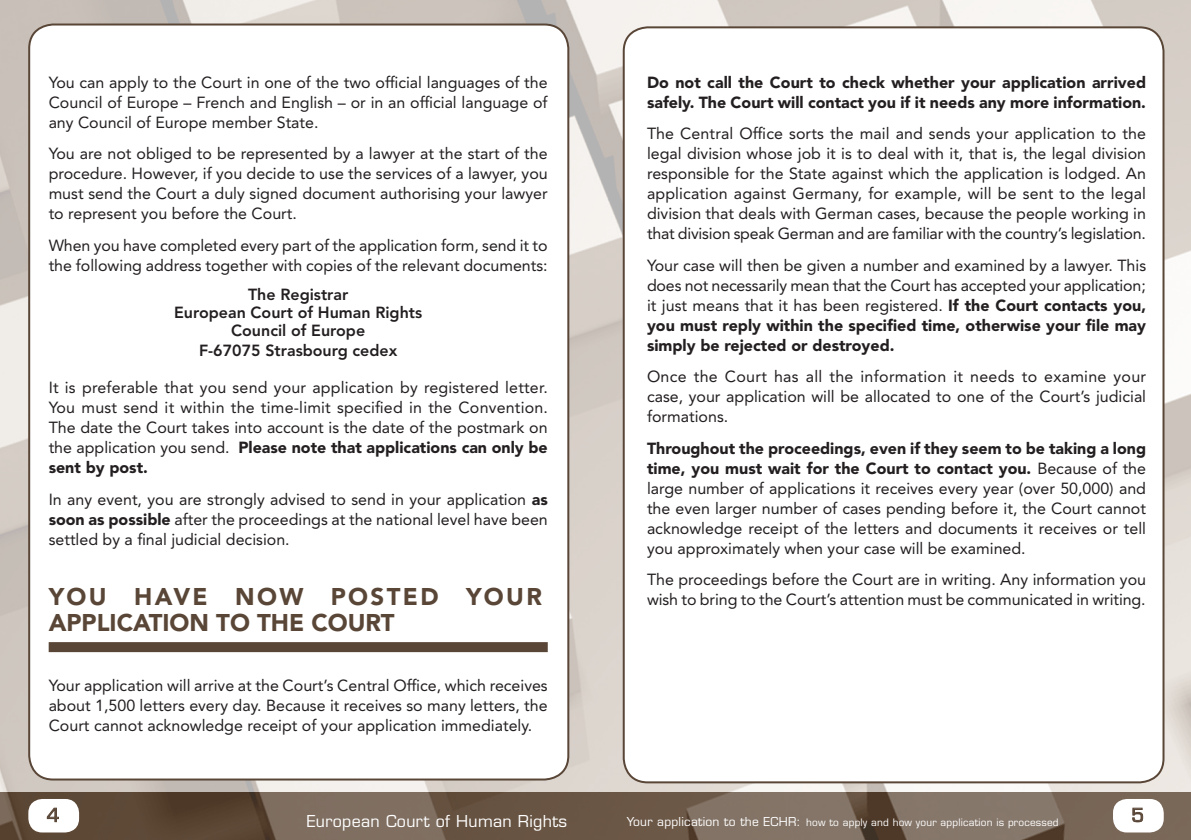
<style>
.page{position:relative;width:1191px;height:840px;background:#fff}
.page>*{position:absolute;margin:0;border:0;box-sizing:border-box;transform-origin:0 0}
.Titre_01{font:900 24px/26px "Avenir LT Std";color:#594637}
.t1{font:18px "Eurostile LT Std";color:#594637}
.Texte{font:16px/20px "Avenir LT Std";color:#231f20;text-align:justify}
.Texte-2{font:900 16px/20px "Avenir LT Std";color:#231f20}
.Greffier{font:800 16px/18px "Avenir LT Std";color:#231f20;text-align:center}
.t2{font:16px "Eurostile LT Std";letter-spacing:.02em;color:#fff}
.t3{font:10px "Eurostile LT Std";letter-spacing:.02em;color:#fff}
.s1{font-weight:900}
.s2{font-size:12px}
</style>
<div class="page">
<img style="left:0;top:0;width:1191px;height:839px">
<div style="left:624px;top:27px;width:539px;height:754px;background:#fff;border-radius:24px"></div>
<div style="left:29px;top:24px;width:539px;height:755px;background:#fff;border-radius:24px"></div>
<svg style="left:0;top:791px;width:595px;height:48px;background:#726050"></svg>
<div style="left:1113px;top:798px;width:50px;height:34px;background:#fff;border-radius:14px"></div>
<svg style="left:1132px;top:807px;width:11px;height:15px"></svg>
<div style="left:49px;top:641px;width:499px;height:10px;background:#594637"></div>
<p class="Texte" style="left:49px;top:72px;width:500px">You can apply to the Court in one of the two official languages of the Council of Europe – French and English – or in an official language of any Council of Europe member State.</p>
<p class="Texte" style="left:49px;top:144px;width:500px">You are not obliged to be represented by a lawyer at the start of the procedure. However, if you decide to use the services of a lawyer, you must send the Court a duly signed document authorising your lawyer to represent you before the Court.</p>
<p class="Texte" style="left:49px;top:235px;width:500px">When you have completed every part of the application form, send it to the following address together with copies of the relevant documents:</p>
<p class="Greffier" style="left:174px;top:285px;width:249px">The Registrar<br>European Court of Human Rights<br>Council of Europe</p>
<p class="Greffier" style="left:199px;top:341px;width:200px">F-67075 Strasbourg cedex</p>
<p class="Texte" style="left:49px;top:377px;width:501px">It is preferable that you send your application by registered letter.<br>You must send it within the time-limit specified in the Convention.<br>The date the Court takes into account is the date of the postmark on the application you send. <span class="s1">Please note that applications can only be sent by post.</span></p>
<p class="Texte" style="left:49px;top:489px;width:500px">In any event, you are strongly advised to send in your application <span class="s1">as soon as possible</span> after the proceedings at the national level have been settled by a final judicial decision.</p>
<p class="Titre_01" style="left:49px;top:583px;width:495px">YOU HAVE NOW POSTED YOUR<br>APPLICATION TO THE COURT</p>
<p class="Texte" style="left:49px;top:674px;width:500px">Your application will arrive at the Court’s Central Office, which receives about 1,500 letters every day. Because it receives so many letters, the Court cannot acknowledge receipt of your application immediately.</p>
<p class="Texte-2" style="left:647px;top:72px;width:501px">Do not call the Court to check whether your application arrived safely. The Court will contact you if it needs any more information.</p>
<p class="Texte" style="left:647px;top:124px;width:500px">The Central Office sorts the mail and sends your application to the legal division whose job it is to deal with it, that is, the legal division responsible for the State against which the application is lodged. An application against Germany, for example, will be sent to the legal division that deals with German cases, because the people working in that division speak German and are familiar with the country’s legislation.</p>
<p class="Texte" style="left:647px;top:255px;width:500px">Your case will then be given a number and examined by a lawyer. This does not necessarily mean that the Court has accepted your application; it just means that it has been registered. <span class="s1">If the Court contacts you, you must reply within the specified time, otherwise your file may simply be rejected or destroyed.</span></p>
<p class="Texte" style="left:647px;top:366px;width:501px">Once the Court has all the information it needs to examine your case, your application will be allocated to one of the Court’s judicial formations.</p>
<p class="Texte" style="left:647px;top:438px;width:500px"><span class="s1">Throughout the proceedings, even if they seem to be taking a long time, you must wait for the Court to contact you.</span> Because of the large number of applications it receives every year (over 50,000) and the even larger number of cases pending before it, the Court cannot acknowledge receipt of the letters and documents it receives or tell you approximately when your case will be examined.</p>
<p class="Texte" style="left:647px;top:569px;width:500px">The proceedings before the Court are in writing. Any information you wish to bring to the Court’s attention must be communicated in writing.</p>
<p class="t1" style="left:47px;top:803px;width:14px">4</p>
<p class="t2" style="left:307px;top:810px;width:262px">European Court of Human Rights</p>
<p class="t3" style="left:626px;top:816px;width:433px"><span class="s2">Your application to the ECHR:</span> how to apply and how your application is processed</p>
<p class="t1" style="left:1131px;top:803px;width:14px">5</p>
</div>
